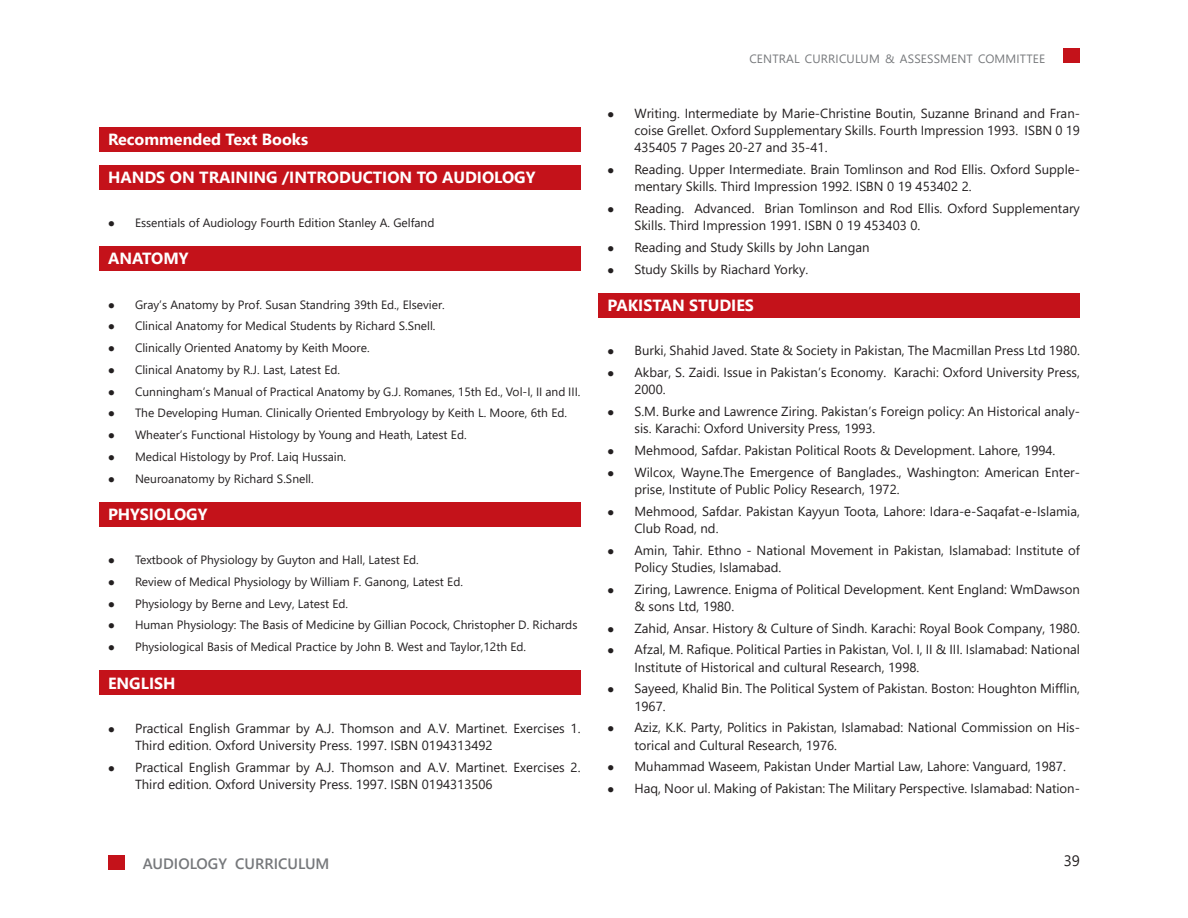
<style>
.page{position:relative;width:1188px;height:918px;background:#fff}
.page>*{position:absolute;margin:0;border:0;box-sizing:border-box;transform-origin:0 0}
.Red_strip_heading{font:700 16.2px "Segoe UI";color:#fff}
.t1{font:600 15px "Segoe UI";color:#76787b}
.t2{font:15px "Segoe UI";color:#231f20}
.t3{font:13.2px/17.2px "Segoe UI";color:#231f20}
.t4{font:12px "Segoe UI";color:#231f20}
.t5{font:12px "Segoe UI";letter-spacing:.015em;color:#76787b}
</style>
<div class="page">
<div style="left:1064px;top:49px;width:16px;height:14px;background:#c4121a"></div>
<div style="left:108px;top:855px;width:16px;height:14px;background:#c4121a"></div>
<div style="left:99px;top:128px;width:481px;height:24px;background:#c4121a"></div>
<div style="left:99px;top:165px;width:481px;height:24px;background:#c4121a"></div>
<div style="left:99px;top:247px;width:481px;height:24px;background:#c4121a"></div>
<div style="left:99px;top:502px;width:481px;height:24px;background:#c4121a"></div>
<div style="left:99px;top:671px;width:481px;height:24px;background:#c4121a"></div>
<div style="left:598px;top:293px;width:482px;height:24px;background:#c4121a"></div>
<p class="Red_strip_heading" style="left:108px;top:124px;width:202px">Recommended Text Books</p>
<p class="Red_strip_heading" style="left:108px;top:162px;width:429px">HANDS ON TRAINING /INTRODUCTION TO AUDIOLOGY</p>
<p class="t4" style="left:135px;top:211px;width:301px">Essentials of Audiology Fourth Edition Stanley A. Gelfand</p>
<p class="Red_strip_heading" style="left:108px;top:243px;width:82px">ANATOMY</p>
<p class="t4" style="left:135px;top:293px;width:311px">Gray’s Anatomy by Prof. Susan Standring 39th Ed., Elsevier.</p>
<p class="t4" style="left:135px;top:315px;width:302px">Clinical Anatomy for Medical Students by Richard S.Snell.</p>
<p class="t4" style="left:135px;top:336px;width:236px">Clinically Oriented Anatomy by Keith Moore.</p>
<p class="t4" style="left:135px;top:358px;width:207px">Clinical Anatomy by R.J. Last, Latest Ed.</p>
<p class="t4" style="left:135px;top:380px;width:447px">Cunningham’s Manual of Practical Anatomy by G.J. Romanes, 15th Ed., Vol-I, II and III.</p>
<p class="t4" style="left:135px;top:402px;width:434px">The Developing Human. Clinically Oriented Embryology by Keith L. Moore, 6th Ed.</p>
<p class="t4" style="left:135px;top:423px;width:333px">Wheater’s Functional Histology by Young and Heath, Latest Ed.</p>
<p class="t4" style="left:135px;top:445px;width:213px">Medical Histology by Prof. Laiq Hussain.</p>
<p class="t4" style="left:135px;top:467px;width:180px">Neuroanatomy by Richard S.Snell.</p>
<p class="Red_strip_heading" style="left:108px;top:499px;width:101px">PHYSIOLOGY</p>
<p class="t4" style="left:135px;top:549px;width:285px">Textbook of Physiology by Guyton and Hall, Latest Ed.</p>
<p class="t4" style="left:135px;top:570px;width:330px">Review of Medical Physiology by William F. Ganong, Latest Ed.</p>
<p class="t4" style="left:135px;top:592px;width:215px">Physiology by Berne and Levy, Latest Ed.</p>
<p class="t4" style="left:135px;top:614px;width:444px">Human Physiology: The Basis of Medicine by Gillian Pocock, Christopher D. Richards</p>
<p class="t4" style="left:135px;top:636px;width:393px">Physiological Basis of Medical Practice by John B. West and Taylor,12th Ed.</p>
<p class="Red_strip_heading" style="left:108px;top:667px;width:69px">ENGLISH</p>
<p class="t3" style="left:135px;top:718px;width:447px">Practical English Grammar by A.J. Thomson and A.V. Martinet. Exercises 1.<br>Third edition. Oxford University Press. 1997. ISBN 0194313492</p>
<p class="t3" style="left:135px;top:757px;width:447px">Practical English Grammar by A.J. Thomson and A.V. Martinet. Exercises 2.<br>Third edition. Oxford University Press. 1997. ISBN 0194313506</p>
<p class="t5" style="left:749px;top:47px;width:297px">CENTRAL CURRICULUM &amp; ASSESSMENT COMMITTEE</p>
<p class="t3" style="left:634px;top:103px;width:447px;text-align:justify">Writing. Intermediate by Marie-Christine Boutin, Suzanne Brinand and Fran&shy;coise Grellet. Oxford Supplementary Skills. Fourth Impression 1993. ISBN 0 19<br>435405 7 Pages 20-27 and 35-41.</p>
<p class="t3" style="left:634px;top:159px;width:447px">Reading. Upper Intermediate. Brain Tomlinson and Rod Ellis. Oxford Supple&shy;mentary Skills. Third Impression 1992. ISBN 0 19 453402 2.</p>
<p class="t3" style="left:634px;top:198px;width:447px">Reading. Advanced. Brian Tomlinson and Rod Ellis. Oxford Supplementary<br>Skills. Third Impression 1991. ISBN 0 19 453403 0.</p>
<p class="t3" style="left:634px;top:237px;width:237px">Reading and Study Skills by John Langan</p>
<p class="t3" style="left:634px;top:259px;width:175px">Study Skills by Riachard Yorky.</p>
<p class="Red_strip_heading" style="left:608px;top:290px;width:148px">PAKISTAN STUDIES</p>
<p class="t3" style="left:634px;top:341px;width:447px">Burki, Shahid Javed. State &amp; Society in Pakistan, The Macmillan Press Ltd 1980.</p>
<p class="t3" style="left:634px;top:362px;width:447px">Akbar, S. Zaidi. Issue in Pakistan’s Economy. Karachi: Oxford University Press,<br>2000.</p>
<p class="t3" style="left:634px;top:401px;width:447px">S.M. Burke and Lawrence Ziring. Pakistan’s Foreign policy: An Historical analy&shy;sis. Karachi: Oxford University Press, 1993.</p>
<p class="t3" style="left:634px;top:440px;width:423px">Mehmood, Safdar. Pakistan Political Roots &amp; Development. Lahore, 1994.</p>
<p class="t3" style="left:634px;top:462px;width:447px">Wilcox, Wayne.The Emergence of Banglades., Washington: American Enter&shy;prise, Institute of Public Policy Research, 1972.</p>
<p class="t3" style="left:634px;top:501px;width:447px">Mehmood, Safdar. Pakistan Kayyun Toota, Lahore: Idara-e-Saqafat-e-Islamia,<br>Club Road, nd.</p>
<p class="t3" style="left:634px;top:540px;width:447px">Amin, Tahir. Ethno - National Movement in Pakistan, Islamabad: Institute of<br>Policy Studies, Islamabad.</p>
<p class="t3" style="left:634px;top:579px;width:447px">Ziring, Lawrence. Enigma of Political Development. Kent England: WmDawson &amp; sons Ltd, 1980.</p>
<p class="t3" style="left:634px;top:618px;width:447px">Zahid, Ansar. History &amp; Culture of Sindh. Karachi: Royal Book Company, 1980.</p>
<p class="t3" style="left:634px;top:640px;width:447px">Afzal, M. Rafique. Political Parties in Pakistan, Vol. I, II &amp; III. Islamabad: National<br>Institute of Historical and cultural Research, 1998.</p>
<p class="t3" style="left:634px;top:679px;width:447px">Sayeed, Khalid Bin. The Political System of Pakistan. Boston: Houghton Mifflin,<br>1967.</p>
<p class="t3" style="left:634px;top:718px;width:447px">Aziz, K.K. Party, Politics in Pakistan, Islamabad: National Commission on His&shy;torical and Cultural Research, 1976.</p>
<p class="t3" style="left:634px;top:757px;width:433px">Muhammad Waseem, Pakistan Under Martial Law, Lahore: Vanguard, 1987.</p>
<p class="t3" style="left:634px;top:779px;width:447px">Haq, Noor ul. Making of Pakistan: The Military Perspective. Islamabad: Nation-</p>
<p class="t1" style="left:143px;top:850px;width:188px">AUDIOLOGY CURRICULUM</p>
<p class="t2" style="left:1064px;top:846px;width:18px">39</p>
</div>
